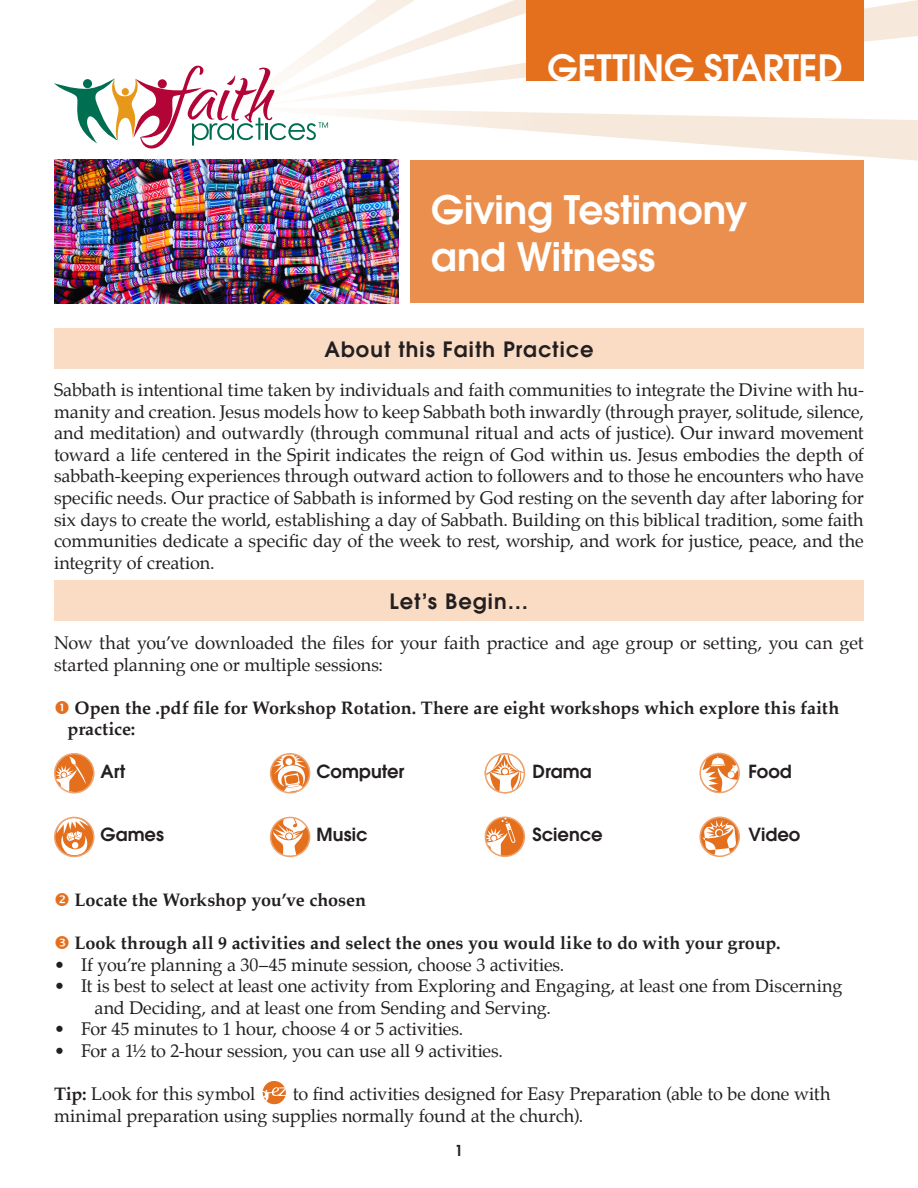
<style>
.page{position:relative;width:918px;height:1188px;background:#fff}
.page>*{position:absolute;margin:0;border:0;box-sizing:border-box;transform-origin:0 0}
.t1{font:600 39px "Avant Garde";letter-spacing:-.005em;color:#fff}
.t2{font:600 36px "Avant Garde";color:#fff}
.t3{font:600 21px "Avant Garde";letter-spacing:.05em;color:#231f20}
.sidebar{font:18px/21.6px "Palatino";letter-spacing:-.01em;color:#231f20;text-align:justify}
.bulleted_list{font:18px/21.6px "Palatino";letter-spacing:-.005em;color:#231f20}
.body{font:18px/21.6px "Palatino";letter-spacing:-.01em;color:#231f20}
.numbered_activity_he{font:700 18px/21.6px "Palatino";letter-spacing:-.005em;color:#231f20}
.body-2{font:600 18px "Avant Garde";color:#231f20}
.t4{font:600 15px "Avant Garde";color:#231f20}
.s1{font-weight:700}
</style>
<div class="page">
<svg style="left:235px;top:0;width:683px;height:161px"></svg>
<svg style="left:54px;top:66px;width:274px;height:82px"></svg>
<div style="left:526px;top:0;width:338px;height:81px;background:#e4701e"></div>
<div style="left:54px;top:580px;width:810px;height:41px;background:#fadcc4"></div>
<svg style="left:269px;top:753px;width:41px;height:38px"></svg>
<div style="left:270px;top:753px;width:40px;height:41px;border:2px solid #efa26c;border-radius:50%"></div>
<svg style="left:484px;top:754px;width:41px;height:37px"></svg>
<div style="left:485px;top:753px;width:40px;height:41px;border:2px solid #efa26c;border-radius:50%"></div>
<svg style="left:702px;top:753px;width:37px;height:40px"></svg>
<div style="left:699px;top:753px;width:41px;height:40px;border:2px solid #efa26c;border-radius:50%"></div>
<svg style="left:54px;top:817px;width:38px;height:40px"></svg>
<div style="left:54px;top:817px;width:41px;height:40px;border:2px solid #efa26c;border-radius:50%"></div>
<svg style="left:269px;top:816px;width:42px;height:41px"></svg>
<div style="left:270px;top:817px;width:40px;height:40px;border:2px solid #efa26c;border-radius:50%"></div>
<svg style="left:485px;top:816px;width:41px;height:41px"></svg>
<div style="left:485px;top:817px;width:40px;height:40px;border:2px solid #efa26c;border-radius:50%"></div>
<svg style="left:702px;top:816px;width:38px;height:41px"></svg>
<div style="left:699px;top:817px;width:41px;height:40px;border:2px solid #efa26c;border-radius:50%"></div>
<svg style="left:54px;top:753px;width:39px;height:39px"></svg>
<div style="left:54px;top:753px;width:41px;height:41px;border:2px solid #efa26c;border-radius:50%"></div>
<div style="left:263px;top:1081px;width:23px;height:23px;background:#e4701e;border-radius:50%"></div>
<svg style="left:262px;top:1087px;width:24px;height:16px"></svg>
<div style="left:54px;top:328px;width:810px;height:41px;background:#fadcc4"></div>
<div style="left:411px;top:161px;width:453px;height:142px;background:#eb8f4e"></div>
<img style="left:54px;top:160px;width:344px;height:143px">
<p class="t2" style="left:548px;top:44px;width:297px">GETTING STARTED</p>
<p class="t1" style="left:431px;top:184px;width:318px">Giving Testimony</p>
<p class="t1" style="left:431px;top:231px;width:226px">and Witness</p>
<p class="t3" style="left:324px;top:336px;width:271px">About this Faith Practice</p>
<p class="sidebar" style="left:54px;top:379px;width:811px">Sabbath is intentional time taken by individuals and faith communities to integrate the Divine with hu&shy;manity and creation. Jesus models how to keep Sabbath both inwardly (through prayer, solitude, silence, and meditation) and outwardly (through communal ritual and acts of justice). Our inward movement toward a life centered in the Spirit indicates the reign of God within us. Jesus embodies the depth of sabbath-keeping experiences through outward action to followers and to those he encounters who have specific needs. Our practice of Sabbath is informed by God resting on the seventh day after laboring for six days to create the world, establishing a day of Sabbath. Building on this biblical tradition, some faith communities dedicate a specific day of the week to rest, worship, and work for justice, peace, and the integrity of creation.</p>
<p class="t3" style="left:390px;top:587px;width:140px">Let’s Begin…</p>
<p class="body" style="left:54px;top:632px;width:811px">Now that you’ve downloaded the files for your faith practice and age group or setting, you can get started planning one or multiple sessions:</p>
<p class="numbered_activity_he" style="left:68px;top:696px;width:773px;text-indent:7px">Open the .pdf file for Workshop Rotation. There are eight workshops which explore this faith practice:</p>
<p class="body-2" style="left:101px;top:760px;width:26px">Art</p>
<p class="body-2" style="left:317px;top:760px;width:89px">Computer</p>
<p class="body-2" style="left:533px;top:760px;width:61px">Drama</p>
<p class="body-2" style="left:749px;top:760px;width:45px">Food</p>
<p class="body-2" style="left:101px;top:823px;width:65px">Games</p>
<p class="body-2" style="left:317px;top:823px;width:53px">Music</p>
<p class="body-2" style="left:533px;top:823px;width:72px">Science</p>
<p class="body-2" style="left:749px;top:823px;width:53px">Video</p>
<p class="numbered_activity_he" style="left:75px;top:888px;width:293px">Locate the Workshop you’ve chosen</p>
<p class="numbered_activity_he" style="left:75px;top:932px;width:707px">Look through all 9 activities and select the ones you would like to do with your group.</p>
<p class="bulleted_list" style="left:54px;top:954px;width:512px">• If you’re planning a 30–45 minute session, choose 3 activities.</p>
<p class="bulleted_list" style="left:95px;top:975px;width:749px;text-indent:-40px">• It is best to select at least one activity from Exploring and Engaging, at least one from Discerning and Deciding, and at least one from Sending and Serving.</p>
<p class="bulleted_list" style="left:54px;top:1018px;width:411px">• For 45 minutes to 1 hour, choose 4 or 5 activities.</p>
<p class="bulleted_list" style="left:54px;top:1040px;width:451px">• For a 1½ to 2-hour session, you can use all 9 activities.</p>
<p class="body" style="left:54px;top:1083px;width:203px"><span class="s1">Tip:</span> Look for this symbol</p>
<p class="body" style="left:293px;top:1083px;width:539px">to find activities designed for Easy Preparation (able to be done with</p>
<p class="body" style="left:54px;top:1105px;width:531px">minimal preparation using supplies normally found at the church).</p>
<p class="t4" style="left:455px;top:1141px;width:10px">1</p>
</div>
